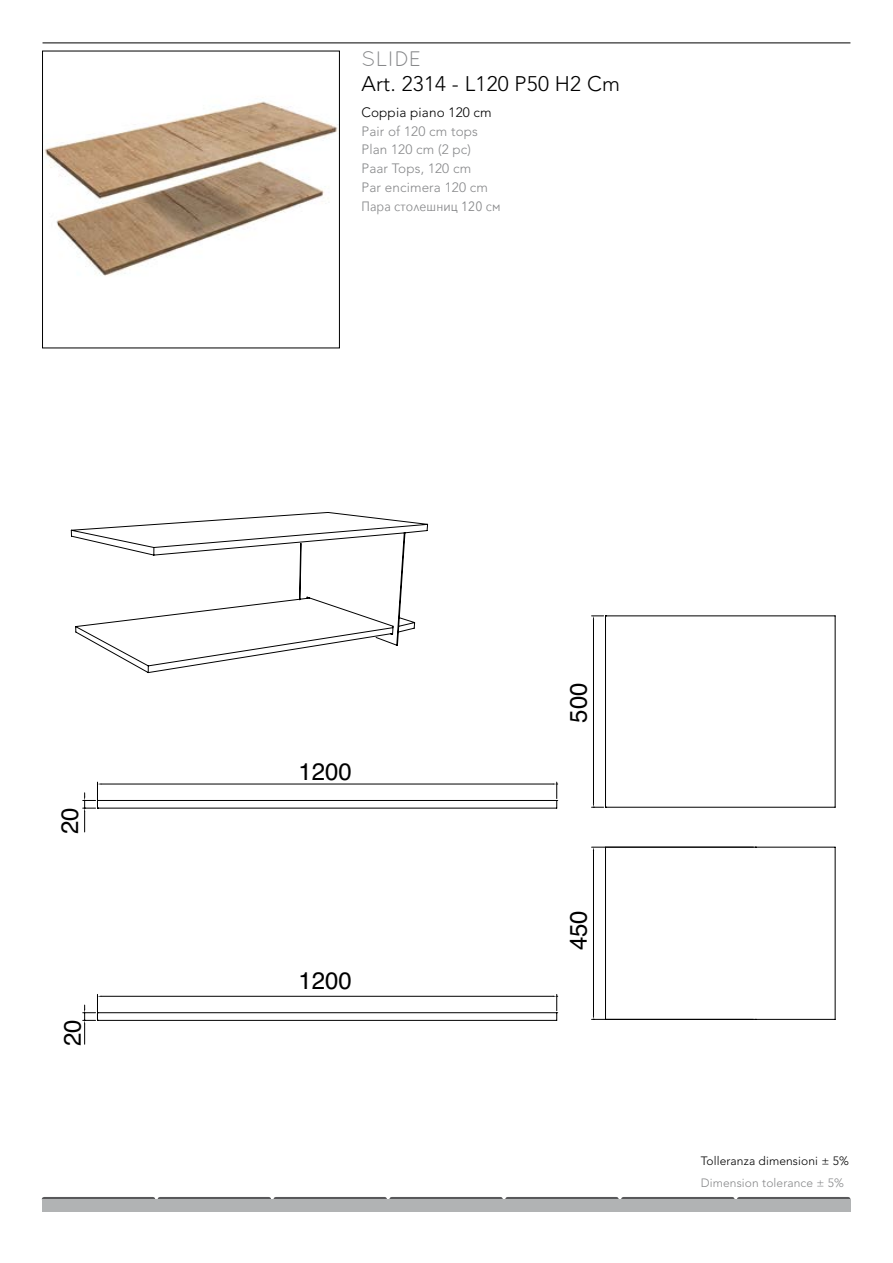
<style>
.page{position:relative;width:893px;height:1263px;background:#fff}
.page>*{position:absolute;margin:0;border:0;box-sizing:border-box;transform-origin:0 0}
.t1{font:24px "Helvetica";color:#000}
.t2{font:300 21px "Avenir LT Pro";letter-spacing:.01em;color:#000}
.t3{font:21px "Quicksand";letter-spacing:.01em;color:#87888a}
.t4{font:300 13.5px/18.8px "Avenir LT Pro";letter-spacing:.01em;color:#87888a}
.t5{font:13.5px "Avenir Next";letter-spacing:.01em;color:#87888a;scale:.9 1}
.t6{font:300 13.5px "Avenir LT Pro";letter-spacing:.01em;color:#000}
.t7{font:300 12px "Avenir LT Pro";letter-spacing:.01em;color:#000}
.t8{font:300 12px "Avenir LT Pro";letter-spacing:.01em;color:#87888a}
</style>
<div class="page">
<svg style="left:70px;top:512px;width:684px;height:509px"></svg>
<hr style="left:593px;top:620px;width:1px;height:183px;background:#000">
<hr style="left:835px;top:616px;width:1px;height:191px;background:#000">
<hr style="left:605px;top:615px;width:230px;height:1px;background:#000">
<hr style="left:605px;top:616px;width:1px;height:191px;background:#000">
<hr style="left:605px;top:807px;width:230px;height:1px;background:#000">
<hr style="left:605px;top:847px;width:1px;height:172px;background:#000">
<hr style="left:835px;top:847px;width:1px;height:172px;background:#000">
<hr style="left:605px;top:1019px;width:230px;height:1px;background:#000">
<hr style="left:605px;top:847px;width:230px;height:1px;background:#000">
<svg style="left:83px;top:994px;width:18px;height:50px"></svg>
<svg style="left:553px;top:994px;width:5px;height:19px"></svg>
<svg style="left:83px;top:782px;width:18px;height:50px"></svg>
<svg style="left:553px;top:782px;width:5px;height:19px"></svg>
<svg style="left:592px;top:615px;width:13px;height:5px"></svg>
<svg style="left:592px;top:803px;width:13px;height:5px"></svg>
<hr style="left:43px;top:43px;width:807px;height:1px;background:#000">
<hr style="left:44px;top:1197px;width:109px;height:4px;background:#58585a">
<hr style="left:160px;top:1197px;width:109px;height:4px;background:#58585a">
<hr style="left:276px;top:1197px;width:109px;height:4px;background:#58585a">
<hr style="left:392px;top:1197px;width:109px;height:4px;background:#58585a">
<hr style="left:507px;top:1197px;width:109px;height:4px;background:#58585a">
<hr style="left:623px;top:1197px;width:109px;height:4px;background:#58585a">
<hr style="left:739px;top:1197px;width:109px;height:4px;background:#58585a">
<div style="left:42px;top:1199px;width:808px;height:13px;background:#b1b3b4"></div>
<img style="left:44px;top:101px;width:294px;height:175px">
<div style="left:42px;top:51px;width:298px;height:297px;border:1px solid #000"></div>
<h1 class="t1" style="left:51px;top:834px;width:28px;rotate:-90deg">20</h1>
<h1 class="t1" style="left:54px;top:1046px;width:28px;rotate:-90deg">20</h1>
<h2 class="t3" style="left:361px;top:46px;width:61px">SLIDE</h2>
<h2 class="t2" style="left:361px;top:71px;width:260px">Art. 2314 - L120 P50 H2 Cm</h2>
<p class="t6" style="left:361px;top:104px;width:132px">Coppia piano 120 cm</p>
<p class="t4" style="left:361px;top:122px;width:128px">Pair of 120 cm tops<br>Plan 120 cm (2 pc)<br>Paar Tops, 120 cm<br>Par encimera 120 cm</p>
<p class="t5" style="left:361px;top:195px;width:156px">Пара столешниц 120 см</p>
<h1 class="t1" style="left:298px;top:753px;width:55px">1200</h1>
<h1 class="t1" style="left:298px;top:962px;width:55px">1200</h1>
<h1 class="t1" style="left:560px;top:723px;width:42px;rotate:-90deg">500</h1>
<h1 class="t1" style="left:560px;top:950px;width:42px;rotate:-90deg">450</h1>
<p class="t7" style="left:701px;top:1154px;width:150px">Tolleranza dimensioni ± 5%</p>
<p class="t8" style="left:701px;top:1175px;width:145px">Dimension tolerance ± 5%</p>
</div>
